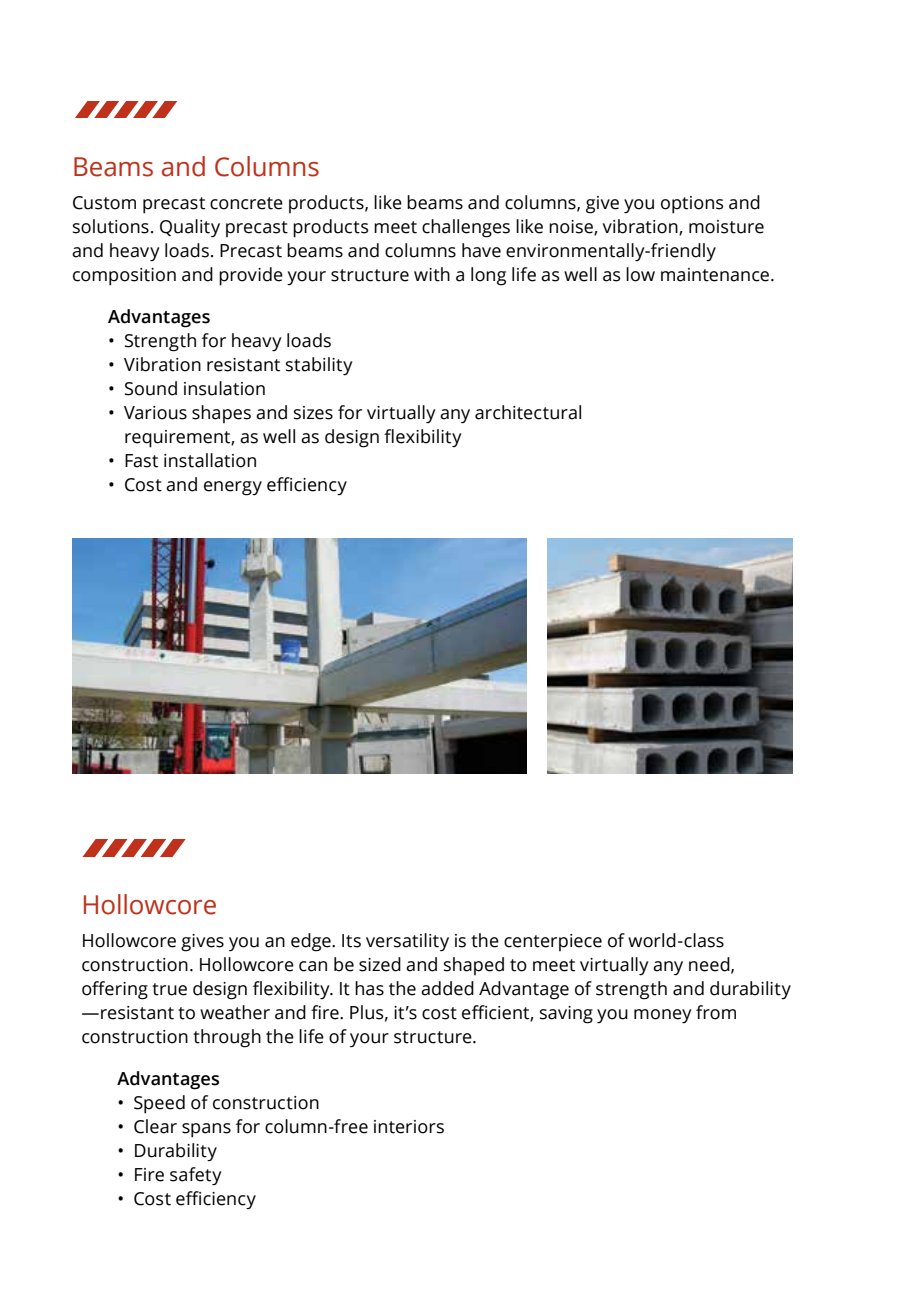
<style>
.page{position:relative;width:900px;height:1296px;background:#fff}
.page>*{position:absolute;margin:0;border:0;box-sizing:border-box;transform-origin:0 0}
.t1{font:26px "Open Sans";letter-spacing:-.005em;color:#bf311a}
.t2{font:18px/24px "Open Sans";letter-spacing:.005em;color:#000}
.t3{font:600 18px "Open Sans";letter-spacing:.005em;color:#000}
</style>
<div class="page">
<svg style="left:75px;top:101px;width:103px;height:17px"></svg>
<img style="left:72px;top:538px;width:454px;height:236px">
<img style="left:548px;top:538px;width:245px;height:236px">
<svg style="left:82px;top:839px;width:104px;height:18px"></svg>
<h1 class="t1" style="left:72px;top:148px;width:249px">Beams and Columns</h1>
<p class="t2" style="left:72px;top:190px;width:704px">Custom precast concrete products, like beams and columns, give you options and solutions. Quality precast products meet challenges like noise, vibration, moisture and heavy loads. Precast beams and columns have environmentally-friendly composition and provide your structure with a long life as well as low maintenance.</p>
<p class="t3" style="left:108px;top:304px;width:104px">Advantages</p>
<p class="t2" style="left:108px;top:328px;width:225px">• Strength for heavy loads</p>
<p class="t2" style="left:108px;top:352px;width:246px">• Vibration resistant stability</p>
<p class="t2" style="left:108px;top:376px;width:160px">• Sound insulation</p>
<p class="t2" style="left:124px;top:400px;width:460px;text-indent:-16px">• Various shapes and sizes for virtually any architectural requirement, as well as design flexibility</p>
<p class="t2" style="left:108px;top:448px;width:151px">• Fast installation</p>
<p class="t2" style="left:108px;top:472px;width:240px">• Cost and energy efficiency</p>
<h1 class="t1" style="left:81px;top:887px;width:137px">Hollowcore</h1>
<p class="t2" style="left:81px;top:928px;width:711px">Hollowcore gives you an edge. Its versatility is the centerpiece of world-class construction. Hollowcore can be sized and shaped to meet virtually any need, offering true design flexibility. It has the added Advantage of strength and durability —resistant to weather and fire. Plus, it’s cost efficient, saving you money from construction through the life of your structure.</p>
<p class="t3" style="left:117px;top:1066px;width:104px">Advantages</p>
<p class="t2" style="left:117px;top:1090px;width:204px">• Speed of construction</p>
<p class="t2" style="left:117px;top:1114px;width:329px">• Clear spans for column-free interiors</p>
<p class="t2" style="left:117px;top:1138px;width:101px">• Durability</p>
<p class="t2" style="left:117px;top:1162px;width:106px">• Fire safety</p>
<p class="t2" style="left:117px;top:1186px;width:140px">• Cost efficiency</p>
</div>
